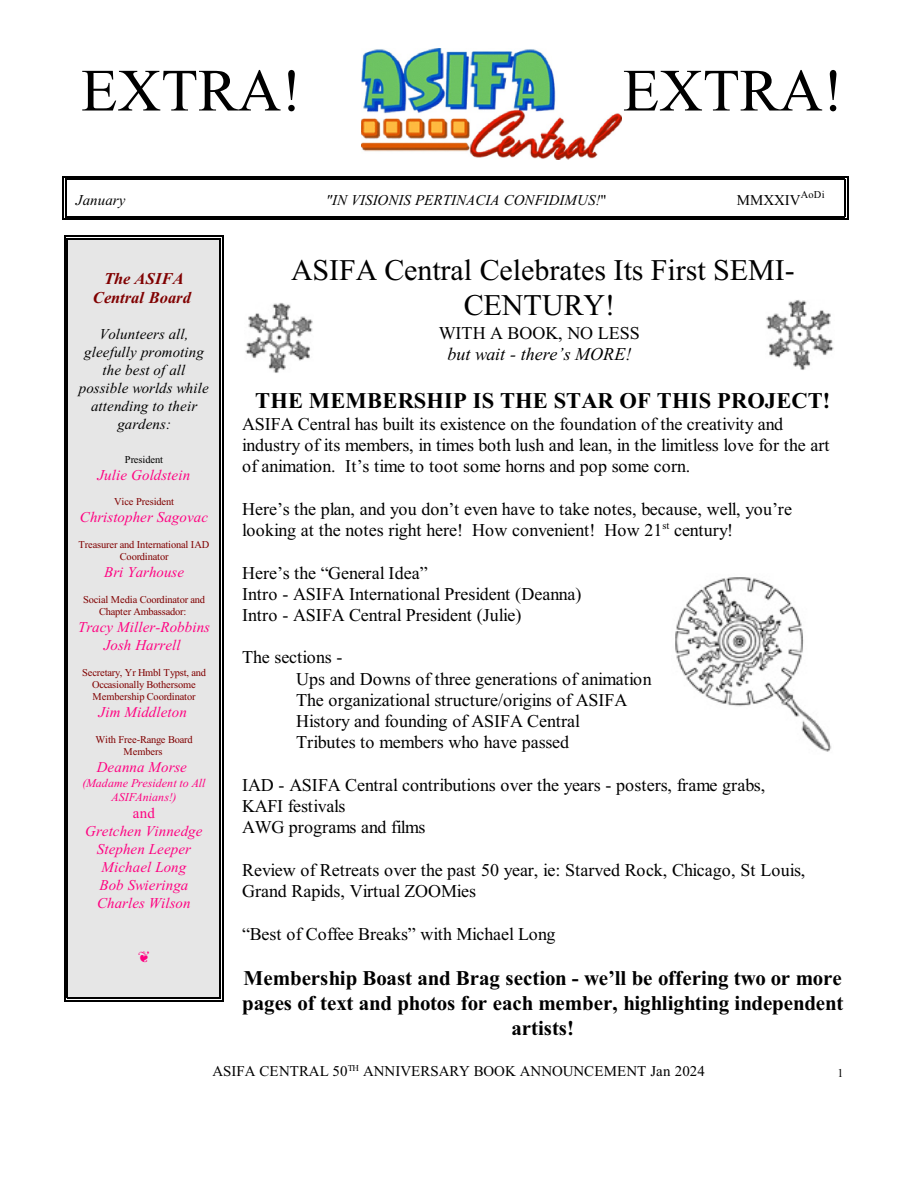
<style>
.page{position:relative;width:918px;height:1188px;background:#fff}
.page>*{position:absolute;margin:0;border:0;box-sizing:border-box;transform-origin:0 0}
.t1{font:60px "Times New Roman";color:#000}
.t2{font:30px/35.2px "Times New Roman";color:#000;text-align:center}
.t3{font:700 22.5px "Times New Roman";letter-spacing:.005em;color:#000}
.t4{font:700 21px/24.9px "Times New Roman";color:#000;text-align:center}
.t5{font:18px/21.3px "Times New Roman";color:#000}
.t6{font:italic 18px "Times New Roman";color:#000}
.t7{font:italic 700 16.5px/19.5px "Times New Roman";color:#800000;text-align:center}
.t8{font:italic 15px/18px "Times New Roman";letter-spacing:.005em;color:#ff0080;text-align:center}
.t9{font:italic 15px/18px "Times New Roman";letter-spacing:.005em;color:#000;text-align:center}
.t10{font:15px "Times New Roman";color:#000}
.t11{font:15px "Times New Roman";color:#ff0080}
.t12{font:italic 12px/14.1px "Times New Roman";color:#ff0080;text-align:center}
.t13{font:12px "Times New Roman";color:#000}
.t14{font:10.5px/12.3px "Times New Roman";letter-spacing:-.015em;color:#800000;text-align:center}
.t15{font:10.5px "Times New Roman";color:#000}
.s1{font-style:normal}
</style>
<div class="page">
<img style="left:361px;top:49px;width:261px;height:110px">
<img style="left:766px;top:300px;width:68px;height:70px">
<img style="left:245px;top:303px;width:68px;height:70px">
<img style="left:675px;top:577px;width:157px;height:175px">
<hr style="left:66px;top:179px;width:1px;height:38px;background:#000">
<hr style="left:845px;top:179px;width:1px;height:38px;background:#000">
<hr style="left:66px;top:179px;width:779px;height:1px;background:#000">
<hr style="left:66px;top:216px;width:779px;height:1px;background:#000">
<hr style="left:63px;top:176px;width:1px;height:44px;background:#000">
<hr style="left:847px;top:176px;width:2px;height:44px;background:#000">
<hr style="left:63px;top:176px;width:785px;height:1px;background:#000">
<hr style="left:63px;top:219px;width:785px;height:1px;background:#000">
<div style="left:67px;top:238px;width:154px;height:761px;background:#e6e6e6"></div>
<hr style="left:67px;top:238px;width:1px;height:760px;background:#000">
<hr style="left:220px;top:238px;width:1px;height:760px;background:#000">
<hr style="left:67px;top:238px;width:154px;height:1px;background:#000">
<hr style="left:67px;top:998px;width:154px;height:1px;background:#000">
<hr style="left:64px;top:235px;width:1px;height:766px;background:#000">
<hr style="left:223px;top:235px;width:1px;height:766px;background:#000">
<hr style="left:64px;top:235px;width:160px;height:2px;background:#000">
<hr style="left:64px;top:1000px;width:160px;height:2px;background:#000">
<h1 class="t1" style="left:81px;top:69px;width:222px">EXTRA!</h1>
<h1 class="t1" style="left:623px;top:69px;width:222px">EXTRA!</h1>
<p class="t15" style="left:801px;top:190px;width:25px">AoDi</p>
<p class="t9" style="left:76px;top:192px;width:51px">January</p>
<p class="t9" style="left:326px;top:192px;width:282px">"IN VISIONIS PERTINACIA CONFIDIMUS!<span class="s1">"</span></p>
<p class="t10" style="left:737px;top:194px;width:65px">MMXXIV</p>
<h2 class="t2" style="left:291px;top:255px;width:505px">ASIFA Central Celebrates Its First SEMI-<br>CENTURY!</h2>
<p class="t5" style="left:439px;top:324px;width:203px">WITH A BOOK, NO LESS</p>
<p class="t6" style="left:447px;top:348px;width:185px">but wait - there’s MORE!</p>
<p class="t3" style="left:255px;top:393px;width:577px">THE MEMBERSHIP IS THE STAR OF THIS PROJECT!</p>
<p class="t5" style="left:242px;top:415px;width:589px">ASIFA Central has built its existence on the foundation of the creativity and industry of its members, in times both lush and lean, in the limitless love for the art of animation. It’s time to toot some horns and pop some corn.</p>
<p class="t5" style="left:242px;top:500px;width:551px">Here’s the plan, and you don’t even have to take notes, because, well, you’re looking at the notes right here! How convenient! How 21<sup>st</sup> century!</p>
<p class="t5" style="left:242px;top:564px;width:341px">Here’s the “General Idea”<br>Intro - ASIFA International President (Deanna)<br>Intro - ASIFA Central President (Julie)</p>
<p class="t5" style="left:296px;top:649px;width:357px;text-indent:-54px">The sections -<br>Ups and Downs of three generations of animation The organizational structure/origins of ASIFA History and founding of ASIFA Central<br>Tributes to members who have passed</p>
<p class="t5" style="left:242px;top:776px;width:524px">IAD - ASIFA Central contributions over the years - posters, frame grabs,<br>KAFI festivals<br>AWG programs and films</p>
<p class="t5" style="left:242px;top:861px;width:565px">Review of Retreats over the past 50 year, ie: Starved Rock, Chicago, St Louis,<br>Grand Rapids, Virtual ZOOMies</p>
<p class="t5" style="left:242px;top:925px;width:315px">“Best of Coffee Breaks” with Michael Long</p>
<p class="t4" style="left:242px;top:968px;width:603px">Membership Boast and Brag section - we’ll be offering two or more pages of text and photos for each member, highlighting independent artists!</p>
<p class="t10" style="left:212px;top:1066px;width:494px">ASIFA CENTRAL 50<sup>TH</sup> ANNIVERSARY BOOK ANNOUNCEMENT Jan 2024</p>
<p class="t13" style="left:837px;top:1069px;width:7px">1</p>
<p class="t7" style="left:93px;top:270px;width:100px">The ASIFA<br>Central Board</p>
<p class="t9" style="left:79px;top:327px;width:131px">Volunteers all, gleefully promoting the best of all possible worlds while attending to their gardens:</p>
<p class="t15" style="left:125px;top:455px;width:40px">President</p>
<p class="t8" style="left:98px;top:467px;width:94px">Julie Goldstein</p>
<p class="t14" style="left:114px;top:496px;width:62px">Vice President</p>
<p class="t8" style="left:80px;top:509px;width:130px">Christopher Sagovac</p>
<p class="t14" style="left:78px;top:539px;width:132px">Treasurer and International IAD<br>Coordinator</p>
<p class="t8" style="left:104px;top:564px;width:82px">Bri Yarhouse</p>
<p class="t14" style="left:83px;top:594px;width:123px">Social Media Coordinator and<br>Chapter Ambassador:</p>
<p class="t8" style="left:78px;top:619px;width:133px">Tracy Miller-Robbins<br>Josh Harrell</p>
<p class="t14" style="left:82px;top:667px;width:126px">Secretary, Yr Hmbl Typst, and<br>Occasionally Bothersome<br>Membership Coordinator</p>
<p class="t8" style="left:99px;top:705px;width:90px">Jim Middleton</p>
<p class="t14" style="left:95px;top:734px;width:99px">With Free-Range Board<br>Members</p>
<p class="t8" style="left:97px;top:760px;width:92px">Deanna Morse</p>
<p class="t12" style="left:82px;top:777px;width:125px">(Madame President to All<br>ASIFAnians!)</p>
<p class="t11" style="left:133px;top:808px;width:24px">and</p>
<p class="t8" style="left:85px;top:824px;width:119px">Gretchen Vinnedge<br>Stephen Leeper<br>Michael Long<br>Bob Swieringa<br>Charles Wilson</p>
</div>
